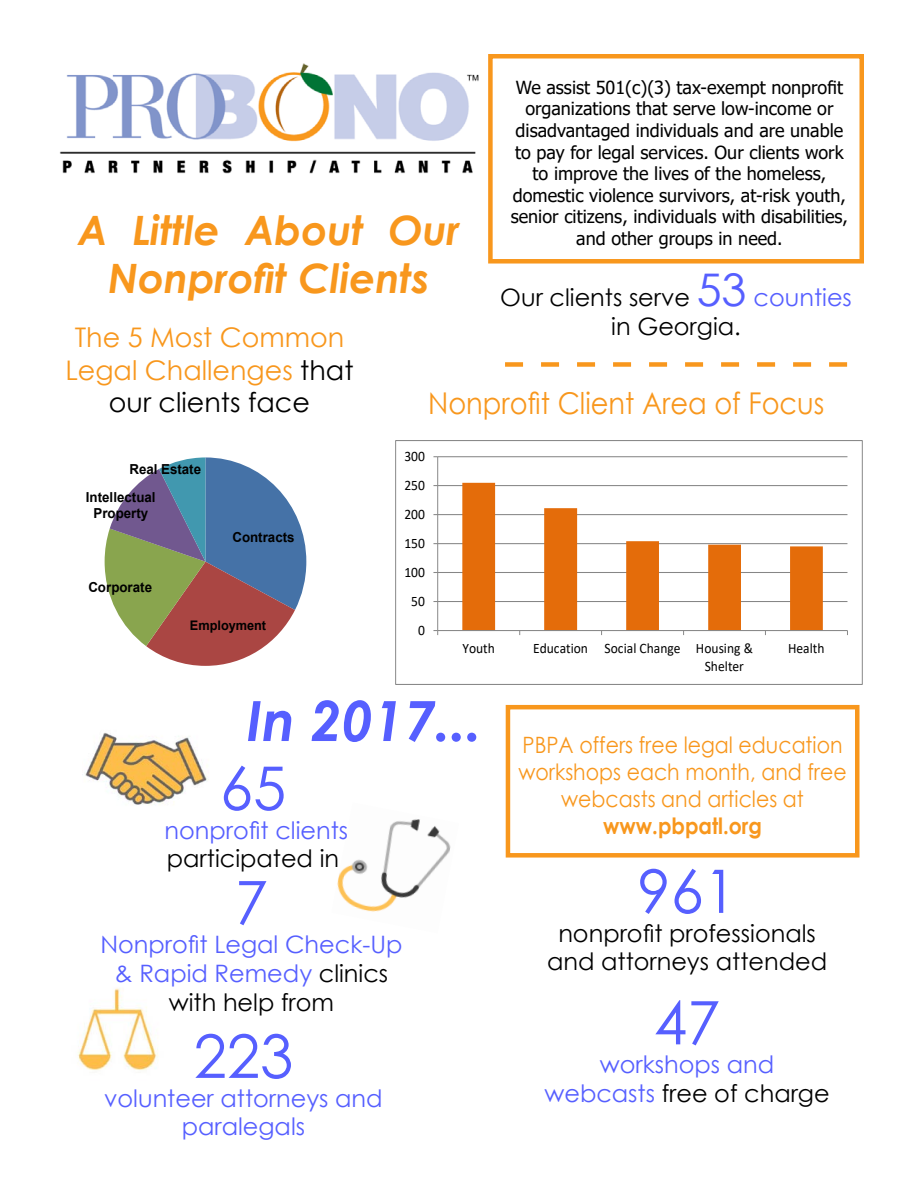
<style>
.page{position:relative;width:918px;height:1188px;background:#fff}
.page>*{position:absolute;margin:0;border:0;box-sizing:border-box;transform-origin:0 0}
.t1{font:60px "Century Gothic";color:#565fff}
.t2{font:italic 700 55.5px "Century Gothic";color:#565fff}
.t3{font:italic 700 40.5px/48.6px "Century Gothic";color:#f8971d;text-align:center}
.t4{font:30px "Century Gothic";color:#f8971d;scale:.91 1}
.t5{font:27px/32.4px "Century Gothic";color:#f8971d;text-align:center}
.t6{font:24px/28.8px "Century Gothic";color:#565fff;text-align:center}
.t7{font:24px/28.8px "Century Gothic";color:#000;text-align:center}
.t8{font:22.5px/27px "Century Gothic";color:#f8971d;text-align:center;scale:.91 1}
.t9{font:700 22.5px "Century Gothic";color:#f8971d;scale:.91 1}
.t10{font:18px/21.6px "Tahoma";color:#000;text-align:center}
.t11{font:14.4px/17.7px "Calibri";color:#000;scale:.94 1}
.t12{font:700 13.8px/15.8px "Arial";color:#000;text-align:center}
.t13{font:700 13.2px "Arial";color:#000}
.s1{font-size:45px;color:#565fff}
.s2{color:#565fff}
.s3{color:#000}
</style>
<div class="page">
<img style="left:337px;top:819px;width:114px;height:93px">
<img style="left:82px;top:733px;width:127px;height:72px">
<svg style="left:104px;top:457px;width:203px;height:209px"></svg>
<hr style="left:438px;top:601px;width:409px;height:1px;background:#868686">
<hr style="left:438px;top:572px;width:409px;height:1px;background:#868686">
<hr style="left:438px;top:543px;width:409px;height:1px;background:#868686">
<hr style="left:438px;top:514px;width:409px;height:1px;background:#868686">
<hr style="left:438px;top:485px;width:409px;height:1px;background:#868686">
<hr style="left:438px;top:456px;width:409px;height:1px;background:#868686">
<svg style="left:462px;top:483px;width:361px;height:147px"></svg>
<hr style="left:437px;top:457px;width:1px;height:174px;background:#868686">
<hr style="left:438px;top:630px;width:409px;height:1px;background:#868686">
<div style="left:395px;top:440px;width:468px;height:245px;border:1px solid #868686"></div>
<img style="left:78px;top:988px;width:81px;height:82px">
<svg style="left:505px;top:362px;width:342px;height:5px"></svg>
<svg style="left:505px;top:704px;width:355px;height:154px"></svg>
<img style="left:60px;top:63px;width:419px;height:111px">
<div style="left:488px;top:54px;width:376px;height:210px;border:4px solid #f8971d"></div>
<p class="t10" style="left:511px;top:78px;width:339px">We assist 501(c)(3) tax-exempt nonprofit organizations that serve low-income or disadvantaged individuals and are unable to pay for legal services. Our clients work to improve the lives of the homeless, domestic violence survivors, at-risk youth, senior citizens, individuals with disabilities, and other groups in need.</p>
<h3 class="t3" style="left:78px;top:204px;width:384px">A Little About Our<br>Nonprofit Clients</h3>
<h3 class="t7" style="left:500px;top:283px;width:353px">Our clients serve <span class="s1">53</span> <span class="s2">counties </span>in Georgia.</h3>
<h3 class="t5" style="left:65px;top:321px;width:290px">The 5 Most Common<br>Legal Challenges <span class="s3">that our clients face</span></h3>
<h3 class="t4" style="left:428px;top:383px;width:437px">Nonprofit Client Area of Focus</h3>
<p class="t12" style="left:129px;top:462px;width:73px">Real Estate</p>
<p class="t12" style="left:86px;top:489px;width:71px">Intellectual<br>Property</p>
<p class="t12" style="left:88px;top:579px;width:65px">Corporate</p>
<p class="t12" style="left:232px;top:529px;width:64px">Contracts</p>
<p class="t13" style="left:190px;top:616px;width:78px">Employment</p>
<p class="t11" style="left:404px;top:447px;width:24px">300</p>
<p class="t11" style="left:404px;top:476px;width:24px">250</p>
<p class="t11" style="left:404px;top:505px;width:24px">200</p>
<p class="t11" style="left:404px;top:534px;width:24px">150</p>
<p class="t11" style="left:404px;top:563px;width:24px">100</p>
<p class="t11" style="left:411px;top:592px;width:16px">50</p>
<p class="t11" style="left:418px;top:621px;width:9px">0</p>
<p class="t11" style="left:462px;top:639px;width:36px">Youth</p>
<p class="t11" style="left:705px;top:639px;width:53px;text-indent:-172px">Education Social Change Housing &amp;<br>Shelter</p>
<p class="t11" style="left:788px;top:639px;width:40px">Health</p>
<h2 class="t2" style="left:246px;top:679px;width:237px">In 2017...</h2>
<h1 class="t1" style="left:220px;top:746px;width:68px">65</h1>
<h3 class="t6" style="left:165px;top:815px;width:185px">nonprofit clients</h3>
<h3 class="t7" style="left:167px;top:844px;width:174px">participated in</h3>
<h1 class="t1" style="left:235px;top:861px;width:35px">7</h1>
<h3 class="t6" style="left:100px;top:930px;width:303px">Nonprofit Legal Check-Up &amp; Rapid Remedy <span class="s3">clinics with help from</span></h3>
<h1 class="t1" style="left:194px;top:1014px;width:101px">223</h1>
<h3 class="t6" style="left:104px;top:1083px;width:280px">volunteer attorneys and paralegals</h3>
<p class="t8" style="left:518px;top:731px;width:362px">PBPA offers free legal education workshops each month, and free webcasts and articles at</p>
<p class="t9" style="left:603px;top:809px;width:176px">www.pbpatl.org</p>
<h1 class="t1" style="left:637px;top:849px;width:101px">961</h1>
<h3 class="t7" style="left:547px;top:918px;width:282px">nonprofit professionals and attorneys attended</h3>
<h1 class="t1" style="left:654px;top:981px;width:68px">47</h1>
<h3 class="t6" style="left:544px;top:1050px;width:287px">workshops and webcasts <span class="s3">free of charge</span></h3>
</div>
